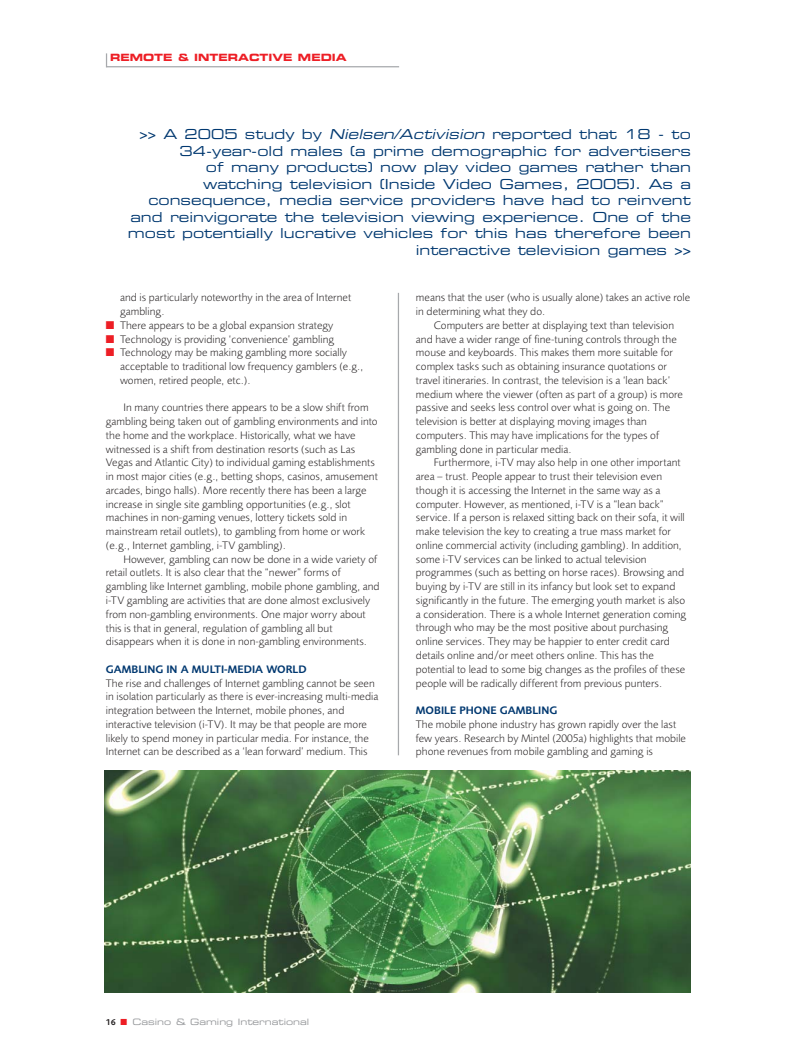
<style>
.page{position:relative;width:798px;height:1053px;background:#fff}
.page>*{position:absolute;margin:0;border:0;box-sizing:border-box;transform-origin:0 0}
.t1{font:13.75px/16.5px "Eurostile Extended Two";color:#003870;text-align:right}
.t2{font:300 11.25px/13.8px "EADS Sans";color:#231f20}
.t3{font:700 11.25px "EADS Sans";color:#003870}
.t4{font:10px "Eurostile Bold Extended Two";color:#ed1e25}
.t5{font:8.75px "Eurostile Extended Two";color:#939598}
.s1{font-style:italic}
.s2{color:#ed1e25}
.s3{font-family:"EADS Sans";font-weight:700;color:#231f20}
</style>
<div class="page">
<svg style="left:106px;top:53px;width:1px;height:13px"></svg>
<hr style="left:106px;top:66px;width:293px;height:1px;background:#a7a9ac">
<hr style="left:397px;top:293px;width:2px;height:462px;background:#a7a9ac">
<img style="left:104px;top:770px;width:586px;height:221px">
<p class="t4" style="left:110px;top:54px;width:238px">REMOTE &amp; INTERACTIVE MEDIA</p>
<p class="t1" style="left:128px;top:127px;width:564px">&gt;&gt; A 2005 study by <span class="s1">Nielsen/Activision</span> reported that 18 - to 34-year-old males (a prime demographic for advertisers<br>of many products) now play video games rather than watching television (Inside Video Games, 2005). As a consequence, media service providers have had to reinvent and reinvigorate the television viewing experience. One of the most potentially lucrative vehicles for this has therefore been interactive television games &gt;&gt;</p>
<p class="t2" style="left:120px;top:292px;width:232px">and is particularly noteworthy in the area of Internet gambling.</p>
<p class="t2" style="left:106px;top:319px;width:229px"><span class="s2">■</span> There appears to be a global expansion strategy</p>
<p class="t2" style="left:106px;top:333px;width:230px"><span class="s2">■</span> Technology is providing ‘convenience’ gambling</p>
<p class="t2" style="left:120px;top:347px;width:245px;text-indent:-14px"><span class="s2">■</span> Technology may be making gambling more socially acceptable to traditional low frequency gamblers (e.g., women, retired people, etc.).</p>
<p class="t2" style="left:106px;top:402px;width:273px;text-indent:18px">In many countries there appears to be a slow shift from gambling being taken out of gambling environments and into the home and the workplace. Historically, what we have witnessed is a shift from destination resorts (such as Las Vegas and Atlantic City) to individual gaming establishments in most major cities (e.g., betting shops, casinos, amusement arcades, bingo halls). More recently there has been a large increase in single site gambling opportunities (e.g., slot machines in non-gaming venues, lottery tickets sold in mainstream retail outlets), to gambling from home or work (e.g., Internet gambling, i-TV gambling).</p>
<p class="t2" style="left:106px;top:553px;width:275px;text-indent:18px">However, gambling can now be done in a wide variety of retail outlets. It is also clear that the “newer” forms of gambling like Internet gambling, mobile phone gambling, and i-TV gambling are activities that are done almost exclusively from non-gambling environments. One major worry about this is that in general, regulation of gambling all but disappears when it is done in non-gambling environments.</p>
<p class="t3" style="left:106px;top:665px;width:202px">GAMBLING IN A MULTI-MEDIA WORLD</p>
<p class="t2" style="left:106px;top:677px;width:274px">The rise and challenges of Internet gambling cannot be seen in isolation particularly as there is ever-increasing multi-media integration between the Internet, mobile phones, and interactive television (i-TV). It may be that people are more likely to spend money in particular media. For instance, the Internet can be described as a ‘lean forward’ medium. This</p>
<p class="t2" style="left:416px;top:292px;width:276px">means that the user (who is usually alone) takes an active role in determining what they do.</p>
<p class="t2" style="left:416px;top:319px;width:268px;text-indent:18px">Computers are better at displaying text than television and have a wider range of fine-tuning controls through the mouse and keyboards. This makes them more suitable for complex tasks such as obtaining insurance quotations or travel itineraries. In contrast, the television is a ‘lean back’ medium where the viewer (often as part of a group) is more passive and seeks less control over what is going on. The television is better at displaying moving images than computers. This may have implications for the types of gambling done in particular media.</p>
<p class="t2" style="left:416px;top:457px;width:272px;text-indent:18px">Furthermore, i-TV may also help in one other important area – trust. People appear to trust their television even though it is accessing the Internet in the same way as a computer. However, as mentioned, i-TV is a “lean back” service. If a person is relaxed sitting back on their sofa, it will make television the key to creating a true mass market for online commercial activity (including gambling). In addition, some i-TV services can be linked to actual television programmes (such as betting on horse races). Browsing and buying by i-TV are still in its infancy but look set to expand significantly in the future. The emerging youth market is also a consideration. There is a whole Internet generation coming through who may be the most positive about purchasing online services. They may be happier to enter credit card details online and/or meet others online. This has the potential to lead to some big changes as the profiles of these people will be radically different from previous punters.</p>
<p class="t3" style="left:416px;top:706px;width:143px">MOBILE PHONE GAMBLING</p>
<p class="t2" style="left:416px;top:718px;width:271px">The mobile phone industry has grown rapidly over the last few years. Research by Mintel (2005a) highlights that mobile phone revenues from mobile gambling and gaming is</p>
<p class="t5" style="left:106px;top:1018px;width:205px"><span class="s3">16</span> <span class="s2">■</span> Casino &amp; Gaming International</p>
</div>
